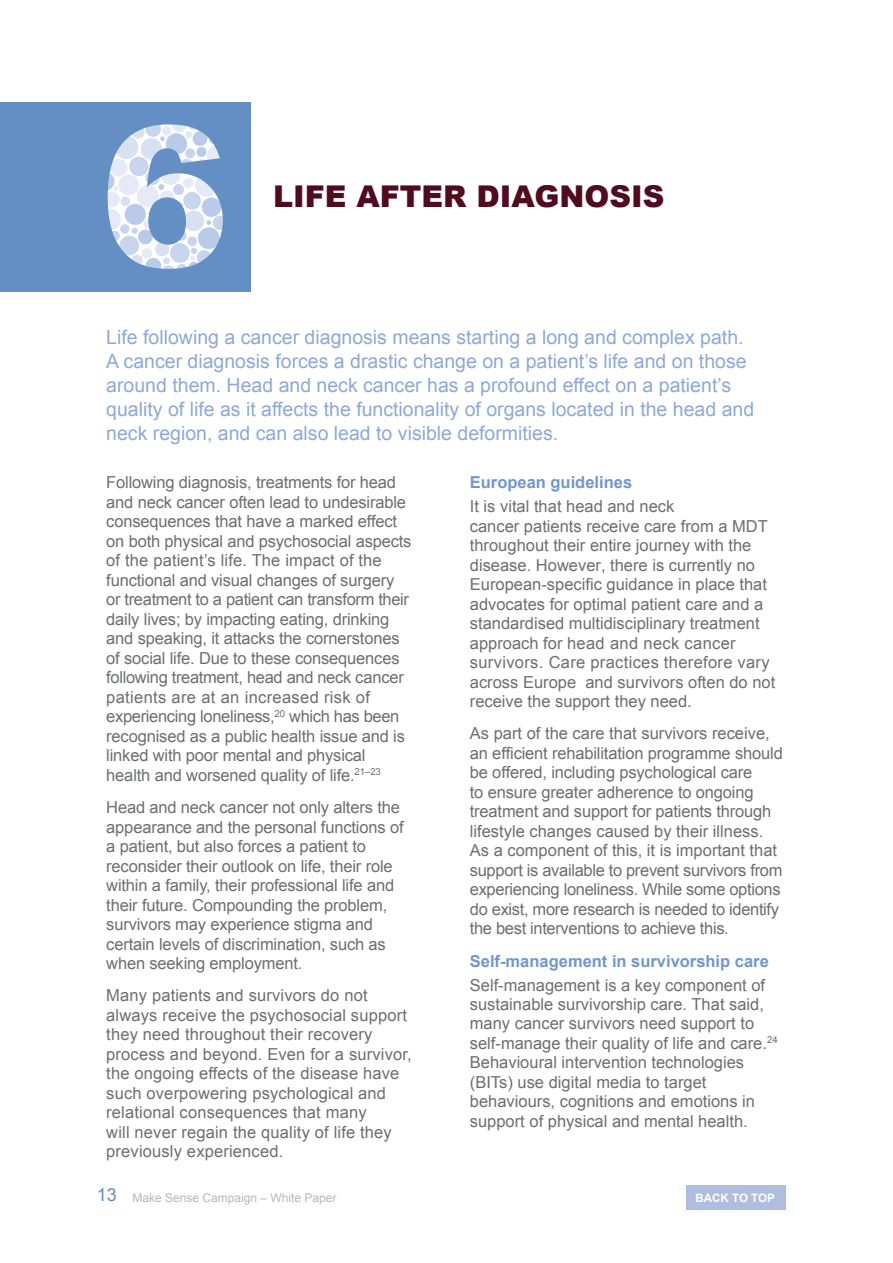
<style>
.page{position:relative;width:893px;height:1263px;background:#fff}
.page>*{position:absolute;margin:0;border:0;box-sizing:border-box;transform-origin:0 0}
.t1{font:900 30px "Arial";color:#500c1e}
.t2{font:19.5px/24px "Arial";color:#8ea9d3}
.t3{font:16.5px/19.5px "Arial";letter-spacing:-.01em;color:#6d6e71}
.t4{font:16.5px/19.5px "Arial";letter-spacing:.01em;color:#6d6e71}
.t5{font:700 16.5px "Arial";color:#7297ca}
.t6{font:12px "Arial";color:#b8b8b8}
.t7{font:700 11.55px "Arial";color:#fff}
.s1{font-style:inherit}
.s2{font-size:18px;color:#638fc6}
.s3{font-weight:700;color:#7297ca}
</style>
<div class="page">
<div style="left:0;top:102px;width:251px;height:189px;background:#648fc4"></div>
<svg style="left:108px;top:124px;width:115px;height:145px"></svg>
<div style="left:686px;top:1185px;width:99px;height:25px;background:#afbdde"></div>
<h1 class="t1" style="left:273px;top:175px;width:393px">LIFE AFTER DIAGNOSIS</h1>
<p class="t2" style="left:106px;top:325px;width:649px">Life following a cancer diagnosis means starting a long and complex path.<br>A cancer diagnosis forces a drastic change on a patient’s life and on those around them. Head and neck cancer has a profound effect on a patient’s quality of life as it affects the functionality of organs located in the head and neck region, and can also lead to visible deformities.</p>
<p class="t3" style="left:106px;top:473px;width:307px">Following diagnosis, treatments for head and neck cancer often lead to undesirable consequences that have a marked effect on both physical and psychosocial aspects of the patient’s life. The impact of the functional and visual changes of surgery or treatment to a patient can transform their daily lives; by impacting eating, drinking and speaking, it attacks the cornerstones of social life. Due to these consequences following treatment, head and neck cancer patients are at an increased risk of experiencing loneliness,<sup>20</sup> which has been recognised as a public health issue and is linked with poor mental and physical health and worsened quality of life.<sup>21</sup><sup>–</sup><sup>23</sup></p>
<p class="t3" style="left:106px;top:798px;width:299px">Head and neck cancer not only alter<span class="s1">s</span> the appearance and the personal functions of a patient, but <span class="s1">also</span> forces a patient to reconsider their outlook on life, their role within a family, their professional life and their future. Compounding the problem, survivors may experience stigma and certain levels of discrimination, such as when seeking employment.</p>
<p class="t4" style="left:106px;top:986px;width:307px">Many patients and survivors do not always receive the psychosocial support they need throughout their recovery process and beyond. Even for a survivor, the ongoing effects of the disease have such overpowering psychological and relational consequences that many<br>will never regain the quality of life they previously experienced.</p>
<p class="t6" style="left:97px;top:1189px;width:241px"><span class="s2">13</span> Make Sense Campaign – White Paper</p>
<p class="t3" style="left:470px;top:471px;width:206px;line-height:23.7px"><span class="s3">European</span> <span class="s3">g</span><span class="s3">uidelines<br></span>It is vital that head and neck</p>
<p class="t3" style="left:470px;top:516px;width:307px">cancer patients receive care from a <span class="s1">MDT </span>throughout their entire journey with the disease. However, there is currently no European-specific guidance in place that advocates for optimal patient care and a standardised multidisciplinary treatment approach for head and neck cancer survivors. Care practices therefore vary across Europe and survivors often do not receive the support they need.</p>
<p class="t3" style="left:470px;top:724px;width:314px">As part of the care that survivors receive, an efficient rehabilitation programme should be offered, including psychological care<br>to ensure greater adherence to ongoing treatment and support for patients through lifestyle changes caused by their illness.<br>As a component of this, it is important that support is available to prevent survivors from experiencing loneliness. While some options do exist, more research is needed to identify the best interventions to achieve this.</p>
<p class="t5" style="left:470px;top:950px;width:300px">Self-management in survivorship care</p>
<p class="t3" style="left:470px;top:975px;width:309px">Self-management is a key component of sustainable survivorship care. That said, many cancer survivors need support to self-manage their quality of life and care.<sup>24<br></sup>Behavioural intervention technologies (BITs) use digital media to target behaviours, cognitions and emotions in support of physical and mental health.</p>
<p class="t7" style="left:696px;top:1190px;width:81px">BACK TO TOP</p>
</div>
